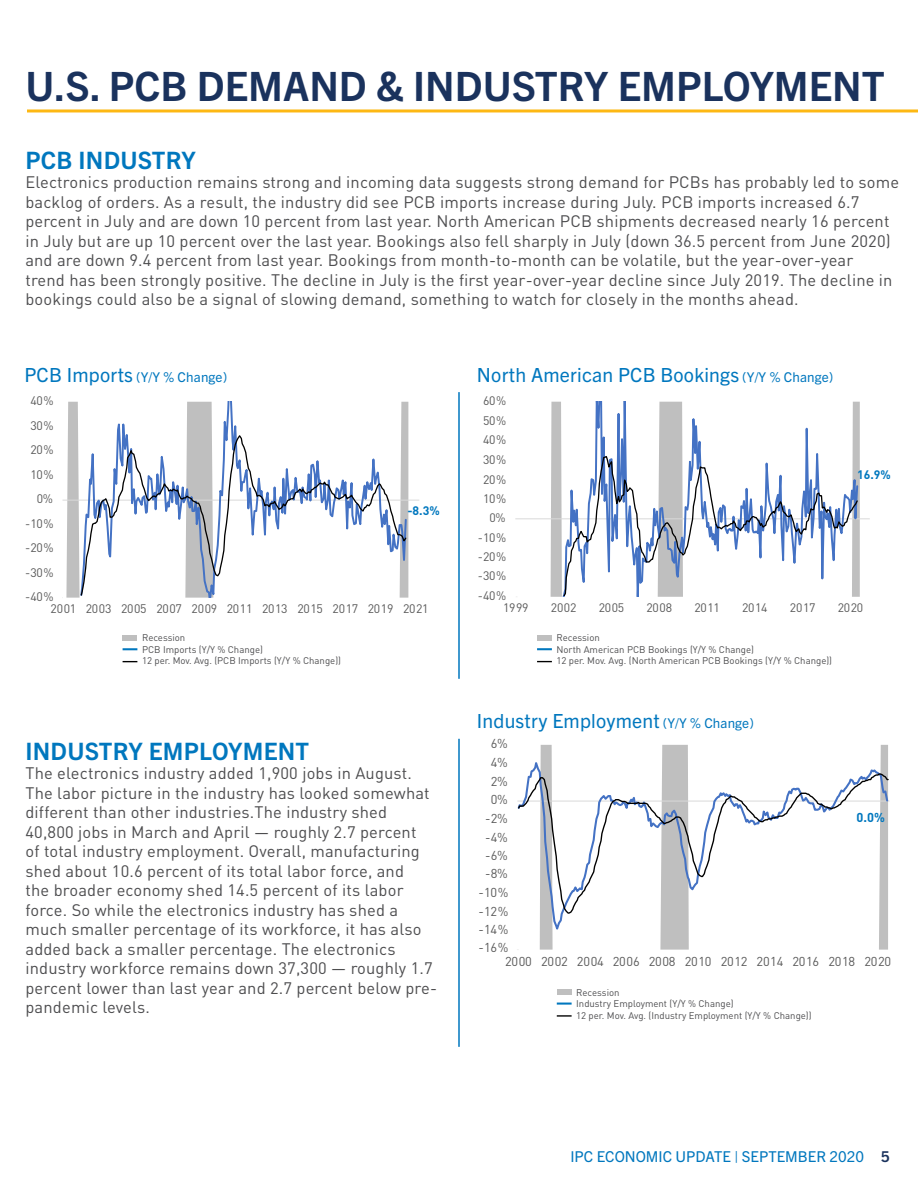
<style>
.page{position:relative;width:918px;height:1188px;background:#fff}
.page>*{position:absolute;margin:0;border:0;box-sizing:border-box;transform-origin:0 0}
.t1{font:700 40.5px "Trade Gothic Next LT Pro";color:#1a325d}
.t2{font:700 24px "Trade Gothic Next LT Pro";letter-spacing:.01em;color:#0077be}
.t3{font:19.5px "Trade Gothic Next LT Pro";letter-spacing:.01em;color:#0077be}
.t4{font:16.5px/19.5px "DIN";letter-spacing:.01em;color:#4d4d4f}
.t5{font:15px "Trade Gothic Next LT Pro";color:#0077be}
.t6{font:13.5px "Trade Gothic Next LT Pro";letter-spacing:.01em;color:#0077be}
.t7{font:12.75px "DIN";letter-spacing:-.02em;color:#595959}
.t8{font:700 12.75px "DIN";color:#0077be}
.t9{font:12.3px "DIN";letter-spacing:-.02em;color:#595959}
.t10{font:700 12.3px "DIN";color:#0077be}
.t11{font:12.15px "DIN";letter-spacing:-.02em;color:#595959}
.t12{font:700 12.15px "DIN";color:#0077be}
.t13{font:9.6px/11.6px "DIN";color:#4d4d4f}
.s1{font-size:19.5px}
.s2{font-size:13.5px}
.s3{font-weight:700;color:#1a325d}
</style>
<div class="page">
<svg style="left:517px;top:745px;width:371px;height:205px"></svg>
<svg style="left:517px;top:755px;width:371px;height:180px"></svg>
<svg style="left:517px;top:773px;width:372px;height:141px"></svg>
<hr style="left:27px;top:109px;width:891px;height:3px;background:#fdb813">
<div style="left:537px;top:635px;width:15px;height:6px;background:#bfbfbf"></div>
<svg style="left:537px;top:648px;width:15px;height:2px"></svg>
<svg style="left:537px;top:661px;width:15px;height:1px"></svg>
<div style="left:557px;top:989px;width:14px;height:6px;background:#bfbfbf"></div>
<svg style="left:557px;top:1003px;width:15px;height:2px"></svg>
<svg style="left:557px;top:1015px;width:15px;height:2px"></svg>
<div style="left:123px;top:635px;width:14px;height:6px;background:#bfbfbf"></div>
<svg style="left:123px;top:648px;width:14px;height:2px"></svg>
<svg style="left:123px;top:661px;width:14px;height:1px"></svg>
<hr style="left:458px;top:392px;width:2px;height:287px;background:#0077be">
<hr style="left:458px;top:739px;width:2px;height:308px;background:#0077be">
<svg style="left:62px;top:402px;width:17px;height:196px;fill:#bfbfbf"></svg>
<hr style="left:63px;top:500px;width:356px;height:1px;background:#d9d9d9">
<svg style="left:79px;top:402px;width:329px;height:196px"></svg>
<svg style="left:80px;top:433px;width:328px;height:164px"></svg>
<svg style="left:516px;top:402px;width:344px;height:195px"></svg>
<hr style="left:515px;top:519px;width:355px;height:1px;background:#d9d9d9">
<svg style="left:561px;top:402px;width:298px;height:195px"></svg>
<svg style="left:562px;top:455px;width:297px;height:141px"></svg>
<h1 class="t1" style="left:25px;top:58px;width:861px">U.S. PCB DEMAND &amp; INDUSTRY EMPLOYMENT</h1>
<h2 class="t2" style="left:25px;top:143px;width:172px">PCB INDUSTRY</h2>
<p class="t4" style="left:25px;top:172px;width:875px">Electronics production remains strong and incoming data suggests strong demand for PCBs has probably led to some backlog of orders. As a result, the industry did see PCB imports increase during July. PCB imports increased 6.7 percent in July and are down 10 percent from last year. North American PCB shipments decreased nearly 16 percent in July but are up 10 percent over the last year. Bookings also fell sharply in July (down 36.5 percent from June 2020) and are down 9.4 percent from last year. Bookings from month-to-month can be volatile, but the year-over-year<br>trend has been strongly positive. The decline in July is the first year-over-year decline since July 2019. The decline in bookings could also be a signal of slowing demand, something to watch for closely in the months ahead.</p>
<p class="t6" style="left:24px;top:368px;width:204px"><span class="s1">PCB Imports</span> (Y/Y % Change)</p>
<p class="t3" style="left:477px;top:362px;width:358px">North American PCB Bookings <span class="s2">(Y/Y % Change)</span></p>
<p class="t9" style="left:30px;top:393px;width:25px">40%</p>
<p class="t11" style="left:483px;top:393px;width:25px">60%</p>
<p class="t9" style="left:30px;top:418px;width:25px">30%</p>
<p class="t11" style="left:483px;top:413px;width:25px">50%</p>
<p class="t9" style="left:30px;top:442px;width:25px">20%</p>
<p class="t11" style="left:483px;top:432px;width:25px">40%</p>
<p class="t11" style="left:483px;top:452px;width:25px">30%</p>
<p class="t9" style="left:30px;top:467px;width:25px">10%</p>
<p class="t11" style="left:483px;top:472px;width:25px">20%</p>
<p class="t12" style="left:857px;top:467px;width:35px">16.9%</p>
<p class="t9" style="left:37px;top:491px;width:18px">0%</p>
<p class="t11" style="left:483px;top:491px;width:25px">10%</p>
<p class="t9" style="left:25px;top:516px;width:30px">-10%</p>
<p class="t10" style="left:407px;top:502px;width:34px">-8.3%</p>
<p class="t11" style="left:489px;top:510px;width:18px">0%</p>
<p class="t9" style="left:25px;top:540px;width:30px">-20%</p>
<p class="t11" style="left:478px;top:530px;width:30px">-10%</p>
<p class="t11" style="left:478px;top:549px;width:30px">-20%</p>
<p class="t9" style="left:25px;top:565px;width:30px">-30%</p>
<p class="t11" style="left:478px;top:568px;width:30px">-30%</p>
<p class="t9" style="left:25px;top:589px;width:30px">-40%</p>
<p class="t11" style="left:478px;top:588px;width:30px">-40%</p>
<p class="t9" style="left:51px;top:601px;width:380px">2001 2003 2005 2007 2009 2011 2013 2015 2017 2019 2021</p>
<p class="t11" style="left:503px;top:601px;width:27px">1999</p>
<p class="t11" style="left:551px;top:601px;width:27px">2002</p>
<p class="t11" style="left:599px;top:601px;width:27px">2005</p>
<p class="t11" style="left:647px;top:601px;width:27px">2008</p>
<p class="t11" style="left:694px;top:601px;width:27px">2011</p>
<p class="t11" style="left:742px;top:601px;width:27px">2014</p>
<p class="t11" style="left:790px;top:601px;width:27px">2017</p>
<p class="t11" style="left:838px;top:601px;width:27px">2020</p>
<p class="t13" style="left:142px;top:632px;width:201px">Recession<br>PCB Imports (Y/Y % Change)<br>12 per. Mov. Avg. (PCB Imports (Y/Y % Change))</p>
<p class="t13" style="left:557px;top:632px;width:277px">Recession<br>North American PCB Bookings (Y/Y % Change)<br>12 per. Mov. Avg. (North American PCB Bookings (Y/Y % Change))</p>
<p class="t3" style="left:477px;top:707px;width:278px">Industry Employment <span class="s2">(Y/Y % Change)</span></p>
<h2 class="t2" style="left:26px;top:734px;width:285px">INDUSTRY EMPLOYMENT</h2>
<p class="t4" style="left:26px;top:763px;width:413px">The electronics industry added 1,900 jobs in August.<br>The labor picture in the industry has looked somewhat different than other industries.The industry shed 40,800 jobs in March and April — roughly 2.7 percent<br>of total industry employment. Overall, manufacturing shed about 10.6 percent of its total labor force, and<br>the broader economy shed 14.5 percent of its labor force. So while the electronics industry has shed a much smaller percentage of its workforce, it has also added back a smaller percentage. The electronics industry workforce remains down 37,300 — roughly 1.7 percent lower than last year and 2.7 percent below pre&shy;pandemic levels.</p>
<p class="t7" style="left:491px;top:736px;width:19px">6%</p>
<p class="t7" style="left:491px;top:754px;width:19px">4%</p>
<p class="t7" style="left:491px;top:773px;width:19px">2%</p>
<p class="t7" style="left:491px;top:792px;width:19px">0%</p>
<p class="t7" style="left:485px;top:810px;width:24px">-2%</p>
<p class="t7" style="left:485px;top:829px;width:24px">-4%</p>
<p class="t7" style="left:485px;top:847px;width:24px">-6%</p>
<p class="t7" style="left:485px;top:866px;width:24px">-8%</p>
<p class="t7" style="left:479px;top:885px;width:31px">-10%</p>
<p class="t7" style="left:479px;top:903px;width:31px">-12%</p>
<p class="t7" style="left:479px;top:922px;width:31px">-14%</p>
<p class="t7" style="left:479px;top:940px;width:31px">-16%</p>
<p class="t8" style="left:857px;top:809px;width:30px">0.0%</p>
<p class="t7" style="left:505px;top:953px;width:388px">2000 2002 2004 2006 2008 2010 2012 2014 2016 2018 2020</p>
<p class="t13" style="left:576px;top:986px;width:237px">Recession<br>Industry Employment (Y/Y % Change)<br>12 per. Mov. Avg. (Industry Employment (Y/Y % Change))</p>
<p class="t5" style="left:570px;top:1146px;width:321px">IPC ECONOMIC UPDATE | SEPTEMBER 2020 <span class="s3">5</span></p>
</div>
